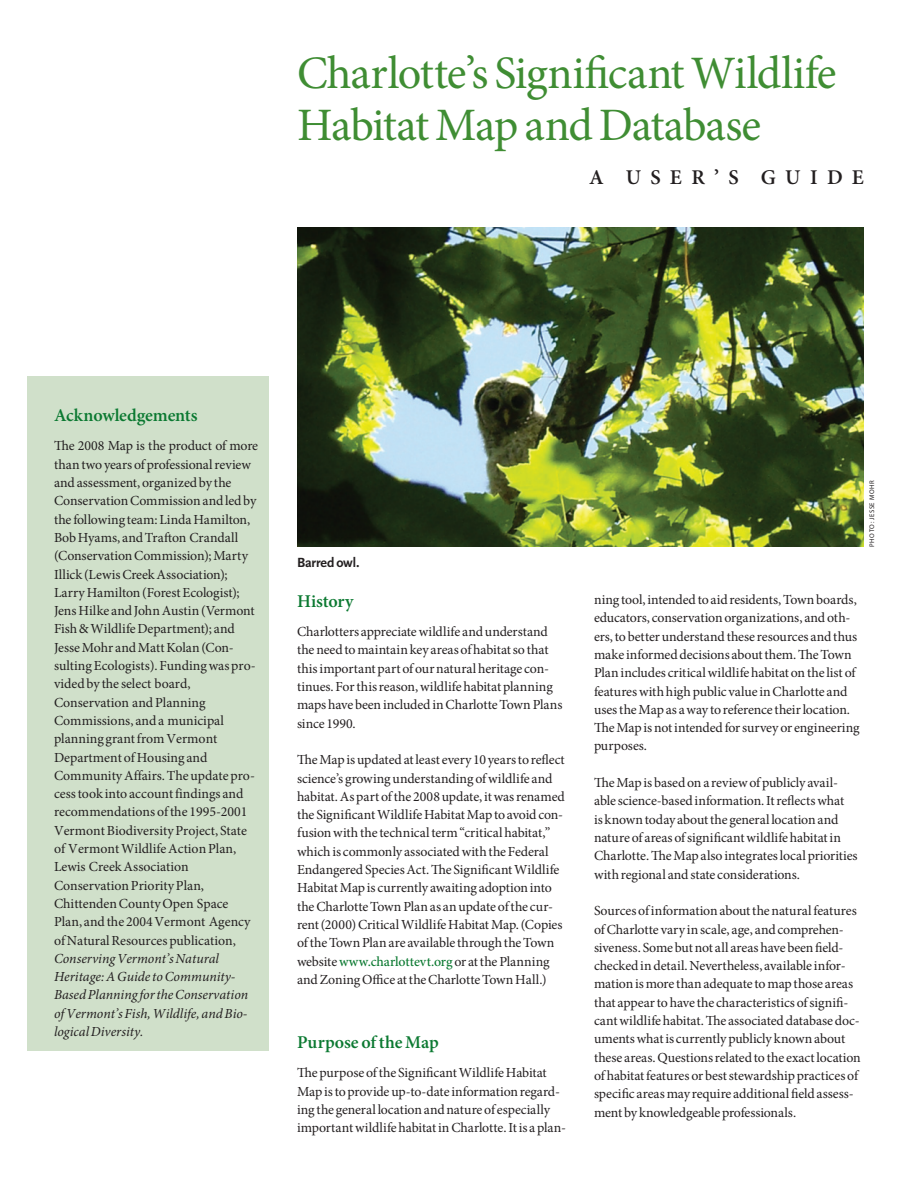
<style>
.page{position:relative;width:918px;height:1188px;background:#fff}
.page>*{position:absolute;margin:0;border:0;box-sizing:border-box;transform-origin:0 0}
.TEXT{font:46.5px/52.5px "Minion Pro";letter-spacing:-.025em;color:#3f8d33}
.TEXT-2{font:600 21px "Minion Pro";letter-spacing:.44em;color:#231f20}
.SUB_SUB_no_indent{font:600 18px "Minion Pro";letter-spacing:-.005em;color:#0b7931}
.TEXT-3{font:13.8px/18.3px "Minion Pro";letter-spacing:-.005em;color:#231f20}
.t1{font:700 13.8px "Scala Sans";letter-spacing:-.015em;color:#231f20}
.photo_credit{font:6.75px "Myriad";letter-spacing:.08em;color:#231f20}
.s1{font-style:italic}
.s2{font-weight:500;color:#0b7931}
</style>
<div class="page">
<img style="left:297px;top:228px;width:567px;height:319px">
<div style="left:27px;top:376px;width:241px;height:675px;background:#d0e0ca"></div>
<p class="TEXT" style="left:297px;top:47px;width:541px">Charlotte’s Significant Wildlife<br>Habitat Map and Database</p>
<p class="TEXT-2" style="left:589px;top:163px;width:276px">A USER’S GUIDE</p>
<p class="SUB_SUB_no_indent" style="left:54px;top:403px;width:145px">Acknowledgements</p>
<p class="TEXT-3" style="left:54px;top:437px;width:206px">The 2008 Map is the product of more than two years of professional review and assessment, organized by the<br>Conservation Commission and led by the following team: Linda Hamilton,<br>Bob Hyams, and Trafton Crandall (Conservation Commission); Marty<br>Illick (Lewis Creek Association);<br>Larry Hamilton (Forest Ecologist);<br>Jens Hilke and John Austin (Vermont<br>Fish &amp; Wildlife Department); and<br>Jesse Mohr and Matt Kolan (Con&shy;sulting Ecologists). Funding was pro&shy;vided by the select board,<br>Conservation and Planning<br>Commissions, and a municipal planning grant from Vermont<br>Department of Housing and<br>Community Affairs. The update pro&shy;cess took into account findings and recommendations of the 1995-2001<br>Vermont Biodiversity Project, State of Vermont Wildlife Action Plan,<br>Lewis Creek Association<br>Conservation Priority Plan,<br>Chittenden County Open Space<br>Plan, and the 2004 Vermont Agency of Natural Resources publication,<br><span class="s1">Conserving Vermont’s Natural<br>Heritage: A Guide to Community-<br>Based Planning for the Conservation of Vermont’s Fish, Wildlife, and Bio&shy;logical Diversity.</span></p>
<p class="t1" style="left:297px;top:555px;width:64px">Barred owl.</p>
<p class="SUB_SUB_no_indent" style="left:297px;top:589px;width:58px">History</p>
<p class="TEXT-3" style="left:297px;top:623px;width:267px">Charlotters appreciate wildlife and understand the need to maintain key areas of habitat so that this important part of our natural heritage con&shy;tinues. For this reason, wildlife habitat planning maps have been included in Charlotte Town Plans since 1990.</p>
<p class="TEXT-3" style="left:297px;top:751px;width:269px">The Map is updated at least every 10 years to reflect science’s growing understanding of wildlife and habitat. As part of the 2008 update, it was renamed the Significant Wildlife Habitat Map to avoid con&shy;fusion with the technical term “critical habitat,” which is commonly associated with the Federal Endangered Species Act. The Significant Wildlife Habitat Map is currently awaiting adoption into the Charlotte Town Plan as an update of the cur&shy;rent (2000) Critical Wildlife Habitat Map. (Copies of the Town Plan are available through the Town website <span class="s2">www.charlottevt.org</span> or at the Planning and Zoning Office at the Charlotte Town Hall.)</p>
<p class="SUB_SUB_no_indent" style="left:297px;top:1030px;width:143px">Purpose of the Map</p>
<p class="TEXT-3" style="left:297px;top:1064px;width:271px">The purpose of the Significant Wildlife Habitat Map is to provide up-to-date information regard&shy;ing the general location and nature of especially important wildlife habitat in Charlotte. It is a plan-</p>
<p class="photo_credit" style="left:869px;top:547px;width:67px;rotate:-90deg">PHOTO: JESSE MOHR</p>
<p class="TEXT-3" style="left:594px;top:591px;width:267px">ning tool, intended to aid residents, Town boards, educators, conservation organizations, and oth&shy;ers, to better understand these resources and thus make informed decisions about them. The Town Plan includes critical wildlife habitat on the list of features with high public value in Charlotte and uses the Map as a way to reference their location.<br>The Map is not intended for survey or engineering purposes.</p>
<p class="TEXT-3" style="left:594px;top:774px;width:265px">The Map is based on a review of publicly avail&shy;able science-based information. It reflects what<br>is known today about the general location and nature of areas of significant wildlife habitat in Charlotte. The Map also integrates local priorities with regional and state considerations.</p>
<p class="TEXT-3" style="left:594px;top:902px;width:268px">Sources of information about the natural features of Charlotte vary in scale, age, and comprehen&shy;siveness. Some but not all areas have been field&shy;checked in detail. Nevertheless, available infor&shy;mation is more than adequate to map those areas that appear to have the characteristics of signifi&shy;cant wildlife habitat. The associated database doc&shy;uments what is currently publicly known about these areas. Questions related to the exact location of habitat features or best stewardship practices of specific areas may require additional field assess&shy;ment by knowledgeable professionals.</p>
</div>
